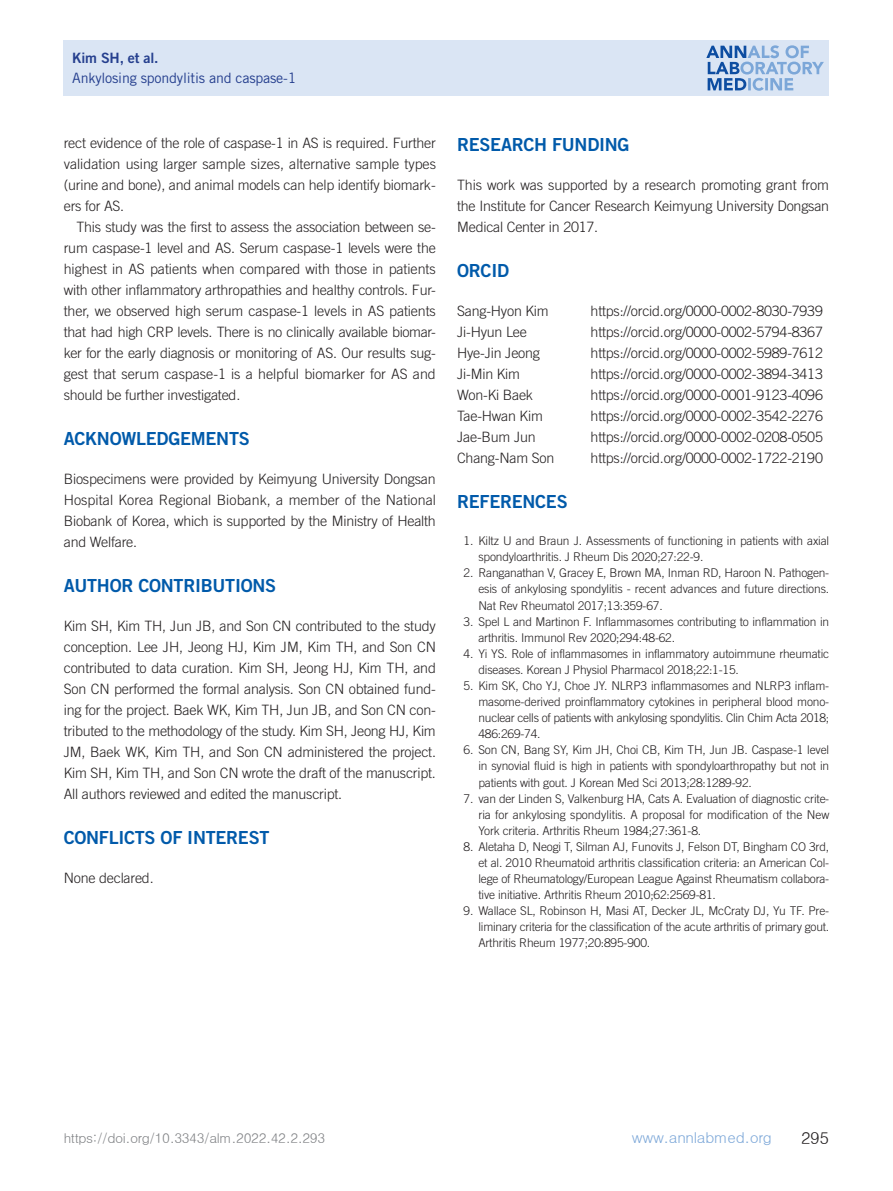
<style>
.page{position:relative;width:893px;height:1191px;background:#fff}
.page>*{position:absolute;margin:0;border:0;box-sizing:border-box;transform-origin:0 0}
.본문대제목{font:18px "Trade Gothic LT Std Bd 2";letter-spacing:-.015em;color:#015aaa}
.URL{font:16.5px "Dotum";color:#231f20}
.URL-2{font:15px "Dotum";letter-spacing:-.02em;color:#7ca7d8}
.본문{font:300 14.25px/21px "Trade Gothic LT Std";letter-spacing:-.015em;color:#231f20;text-align:justify}
.하시라제목{font:14.25px "Trade Gothic LT Std";letter-spacing:-.015em;color:#253f8e}
.하시라이름{font:14.25px "Trade Gothic LT Std Bd 2";letter-spacing:-.015em;color:#253f8e}
.t1{font:13.5px "Dotum";letter-spacing:-.03em;color:#808285}
.참고문헌_1{font:300 12px/16px "Trade Gothic LT Std";letter-spacing:-.015em;color:#231f20;text-align:justify}
</style>
<div class="page">
<div style="left:64px;top:40px;width:765px;height:56px;background:#dae5f4"></div>
<svg style="left:706px;top:45px;width:118px;height:46px"></svg>
<p class="하시라이름" style="left:72px;top:49px;width:88px">Kim SH, et al.</p>
<p class="하시라제목" style="left:72px;top:69px;width:226px">Ankylosing spondylitis and caspase-1</p>
<p class="본문" style="left:64px;top:132px;width:374px">rect evidence of the role of caspase-1 in AS is required. Further validation using larger sample sizes, alternative sample types (urine and bone), and animal models can help identify biomark&shy;ers for AS.</p>
<p class="본문" style="left:64px;top:216px;width:374px;text-indent:13px">This study was the first to assess the association between se&shy;rum caspase-1 level and AS. Serum caspase-1 levels were the highest in AS patients when compared with those in patients with other inflammatory arthropathies and healthy controls. Fur&shy;ther, we observed high serum caspase-1 levels in AS patients that had high CRP levels. There is no clinically available biomar&shy;ker for the early diagnosis or monitoring of AS. Our results sug&shy;gest that serum caspase-1 is a helpful biomarker for AS and should be further investigated.</p>
<p class="본문대제목" style="left:64px;top:427px;width:187px">ACKNOWLEDGEMENTS</p>
<p class="본문" style="left:64px;top:468px;width:374px">Biospecimens were provided by Keimyung University Dongsan Hospital Korea Regional Biobank, a member of the National Biobank of Korea, which is supported by the Ministry of Health and Welfare.</p>
<p class="본문대제목" style="left:64px;top:574px;width:214px">AUTHOR CONTRIBUTIONS</p>
<p class="본문" style="left:64px;top:615px;width:374px">Kim SH, Kim TH, Jun JB, and Son CN contributed to the study conception. Lee JH, Jeong HJ, Kim JM, Kim TH, and Son CN contributed to data curation. Kim SH, Jeong HJ, Kim TH, and Son CN performed the formal analysis. Son CN obtained fund&shy;ing for the project. Baek WK, Kim TH, Jun JB, and Son CN con&shy;tributed to the methodology of the study. Kim SH, Jeong HJ, Kim JM, Baek WK, Kim TH, and Son CN administered the project.<br>Kim SH, Kim TH, and Son CN wrote the draft of the manuscript.<br>All authors reviewed and edited the manuscript.</p>
<p class="본문대제목" style="left:64px;top:826px;width:207px">CONFLICTS OF INTEREST</p>
<p class="본문" style="left:64px;top:867px;width:91px">None declared.</p>
<p class="본문대제목" style="left:457px;top:133px;width:174px">RESEARCH FUNDING</p>
<p class="본문" style="left:457px;top:174px;width:374px">This work was supported by a research promoting grant from the Institute for Cancer Research Keimyung University Dongsan Medical Center in 2017.</p>
<p class="본문대제목" style="left:457px;top:259px;width:53px">ORCID</p>
<p class="본문" style="left:457px;top:300px;width:93px">Sang-Hyon Kim</p>
<p class="본문" style="left:591px;top:300px;width:234px">https://orcid.org/0000-0002-8030-7939</p>
<p class="본문" style="left:457px;top:321px;width:71px">Ji-Hyun Lee</p>
<p class="본문" style="left:591px;top:321px;width:234px">https://orcid.org/0000-0002-5794-8367</p>
<p class="본문" style="left:457px;top:342px;width:84px">Hye-Jin Jeong</p>
<p class="본문" style="left:591px;top:342px;width:234px">https://orcid.org/0000-0002-5989-7612</p>
<p class="본문" style="left:457px;top:363px;width:64px">Ji-Min Kim</p>
<p class="본문" style="left:591px;top:363px;width:234px">https://orcid.org/0000-0002-3894-3413</p>
<p class="본문" style="left:457px;top:384px;width:77px">Won-Ki Baek</p>
<p class="본문" style="left:591px;top:384px;width:234px">https://orcid.org/0000-0001-9123-4096</p>
<p class="본문" style="left:457px;top:405px;width:87px">Tae-Hwan Kim</p>
<p class="본문" style="left:591px;top:405px;width:234px">https://orcid.org/0000-0002-3542-2276</p>
<p class="본문" style="left:457px;top:426px;width:80px">Jae-Bum Jun</p>
<p class="본문" style="left:591px;top:426px;width:234px">https://orcid.org/0000-0002-0208-0505</p>
<p class="본문" style="left:457px;top:447px;width:99px">Chang-Nam Son</p>
<p class="본문" style="left:591px;top:447px;width:234px">https://orcid.org/0000-0002-1722-2190</p>
<p class="본문대제목" style="left:457px;top:490px;width:112px">REFERENCES</p>
<p class="참고문헌_1" style="left:478px;top:533px;width:352px;text-indent:-15px">1. Kiltz U and Braun J. Assessments of functioning in patients with axial spondyloarthritis. J Rheum Dis 2020;27:22-9.</p>
<p class="참고문헌_1" style="left:478px;top:565px;width:352px;text-indent:-15px">2. Ranganathan V, Gracey E, Brown MA, Inman RD, Haroon N. Pathogen&shy;esis of ankylosing spondylitis - recent advances and future directions.<br>Nat Rev Rheumatol 2017;13:359-67.</p>
<p class="참고문헌_1" style="left:478px;top:613px;width:352px;text-indent:-15px">3. Spel L and Martinon F. Inflammasomes contributing to inflammation in arthritis. Immunol Rev 2020;294:48-62.</p>
<p class="참고문헌_1" style="left:478px;top:645px;width:352px;text-indent:-15px">4. Yi YS. Role of inflammasomes in inflammatory autoimmune rheumatic diseases. Korean J Physiol Pharmacol 2018;22:1-15.</p>
<p class="참고문헌_1" style="left:478px;top:677px;width:352px;text-indent:-15px">5. Kim SK, Cho YJ, Choe JY. NLRP3 inflammasomes and NLRP3 inflam&shy;masome-derived proinflammatory cytokines in peripheral blood mono&shy;nuclear cells of patients with ankylosing spondylitis. Clin Chim Acta 2018; 486:269-74.</p>
<p class="참고문헌_1" style="left:478px;top:742px;width:352px;text-indent:-15px">6. Son CN, Bang SY, Kim JH, Choi CB, Kim TH, Jun JB. Caspase-1 level in synovial fluid is high in patients with spondyloarthropathy but not in patients with gout. J Korean Med Sci 2013;28:1289-92.</p>
<p class="참고문헌_1" style="left:478px;top:790px;width:352px;text-indent:-15px">7. van der Linden S, Valkenburg HA, Cats A. Evaluation of diagnostic crite&shy;ria for ankylosing spondylitis. A proposal for modification of the New York criteria. Arthritis Rheum 1984;27:361-8.</p>
<p class="참고문헌_1" style="left:478px;top:838px;width:352px;text-indent:-15px">8. Aletaha D, Neogi T, Silman AJ, Funovits J, Felson DT, Bingham CO 3rd, et al. 2010 Rheumatoid arthritis classification criteria: an American Col&shy;lege of Rheumatology/European League Against Rheumatism collabora&shy;tive initiative. Arthritis Rheum 2010;62:2569-81.</p>
<p class="참고문헌_1" style="left:478px;top:902px;width:352px;text-indent:-15px">9. Wallace SL, Robinson H, Masi AT, Decker JL, McCraty DJ, Yu TF. Pre&shy;liminary criteria for the classification of the acute arthritis of primary gout.<br>Arthritis Rheum 1977;20:895-900.</p>
<p class="t1" style="left:64px;top:1131px;width:263px">https://doi.org/10.3343/alm.2022.42.2.293</p>
<p class="URL-2" style="left:632px;top:1130px;width:142px">www.annlabmed.org</p>
<p class="URL" style="left:801px;top:1129px;width:30px">295</p>
</div>
